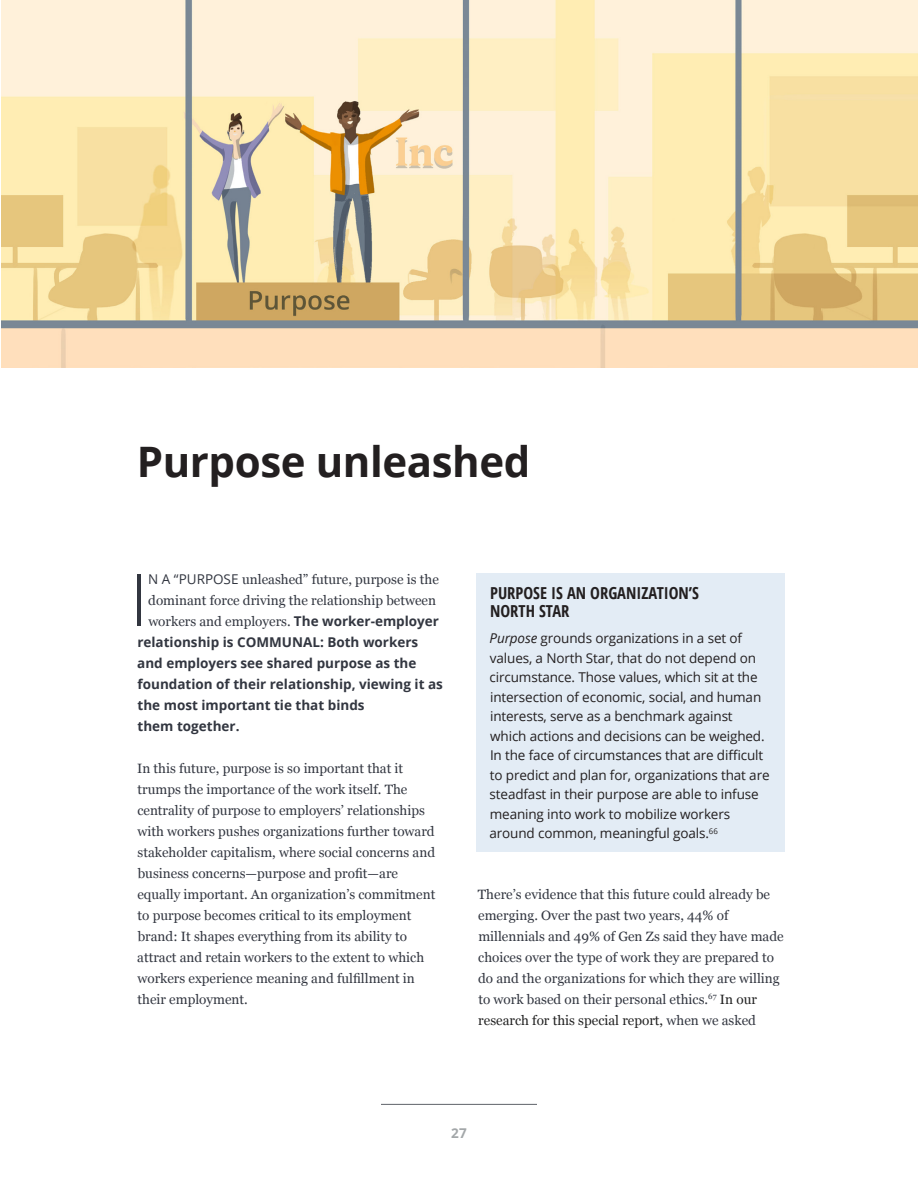
<style>
.page{position:relative;width:918px;height:1188px;background:#fff}
.page>*{position:absolute;margin:0;border:0;box-sizing:border-box;transform-origin:0 0}
.t1{font:300 72.3px "Open Sans";color:#323640}
.t2{font:700 42px "Open Sans";letter-spacing:-.01em;color:#231f20}
.t3{font:700 condensed 16.5px/18px "Open Sans";color:#231f20}
.t4{font:13.5px/21px "Georgia";color:#323640}
.t5{font:13.5px/19.5px "Open Sans";letter-spacing:-.01em;color:#231f20}
.t6{font:700 13.5px/21px "Open Sans";color:#323640}
.t7{font:700 13.5px "Open Sans";color:#a3a7a9}
.s1{font-family:"Open Sans"}
.s2{font-family:"Open Sans";font-weight:700}
.s3{font-style:italic}
.s4{color:#222}
</style>
<div class="page">
<hr style="left:381px;top:1104px;width:156px;height:1px;background:#5f6369">
<img style="left:1px;top:0;width:917px;height:368px">
<div style="left:476px;top:573px;width:309px;height:279px;background:#e3ecf5"></div>
<h2 class="t2" style="left:137px;top:432px;width:395px">Purpose unleashed</h2>
<h1 class="t1" style="left:130px;top:550px;width:20px">I</h1>
<p class="t4" style="left:148px;top:568px;width:292px"><span class="s1">N A “PURPOSE</span> unleashed” future, purpose is the dominant force driving the relationship between workers and employers. <span class="s2">The worker-employer</span></p>
<p class="t6" style="left:137px;top:631px;width:307px">relationship is COMMUNAL: Both workers and employers see shared purpose as the foundation of their relationship, viewing it as the most important tie that binds<br>them together.</p>
<p class="t4" style="left:137px;top:757px;width:300px">In this future, purpose is so important that it trumps the importance of the work itself. The centrality of purpose to employers’ relationships with workers pushes organizations further toward stakeholder capitalism, where social concerns and business concerns—purpose and profit—are equally important. An organization’s commitment to purpose becomes critical to its employment brand: It shapes everything from its ability to attract and retain workers to the extent to which workers experience meaning and fulfillment in their employment.</p>
<p class="t3" style="left:490px;top:584px;width:210px">PURPOSE IS AN ORGANIZATION’S<br>NORTH STAR</p>
<p class="t5" style="left:490px;top:628px;width:282px"><span class="s3">Purpose</span> grounds organizations in a set of values, a North Star, that do not depend on circumstance. Those values, which sit at the intersection of economic, social, and human interests, serve as a benchmark against which actions and decisions can be weighed.<br>In the face of circumstances that are difficult to predict and plan for, organizations that are steadfast in their purpose are able to infuse meaning into work to mobilize workers around common, meaningful goals.<sup>66</sup></p>
<p class="t4" style="left:478px;top:883px;width:307px">There’s evidence that this future could already be emerging. Over the past two years, 44% of millennials and 49% of Gen Zs said they have made choices over the type of work they are prepared to do and the organizations for which they are willing to work based on their personal ethics.<sup>67</sup> <span class="s4">In our research for this special report,</span> when we asked</p>
<p class="t7" style="left:451px;top:1123px;width:17px">27</p>
</div>
